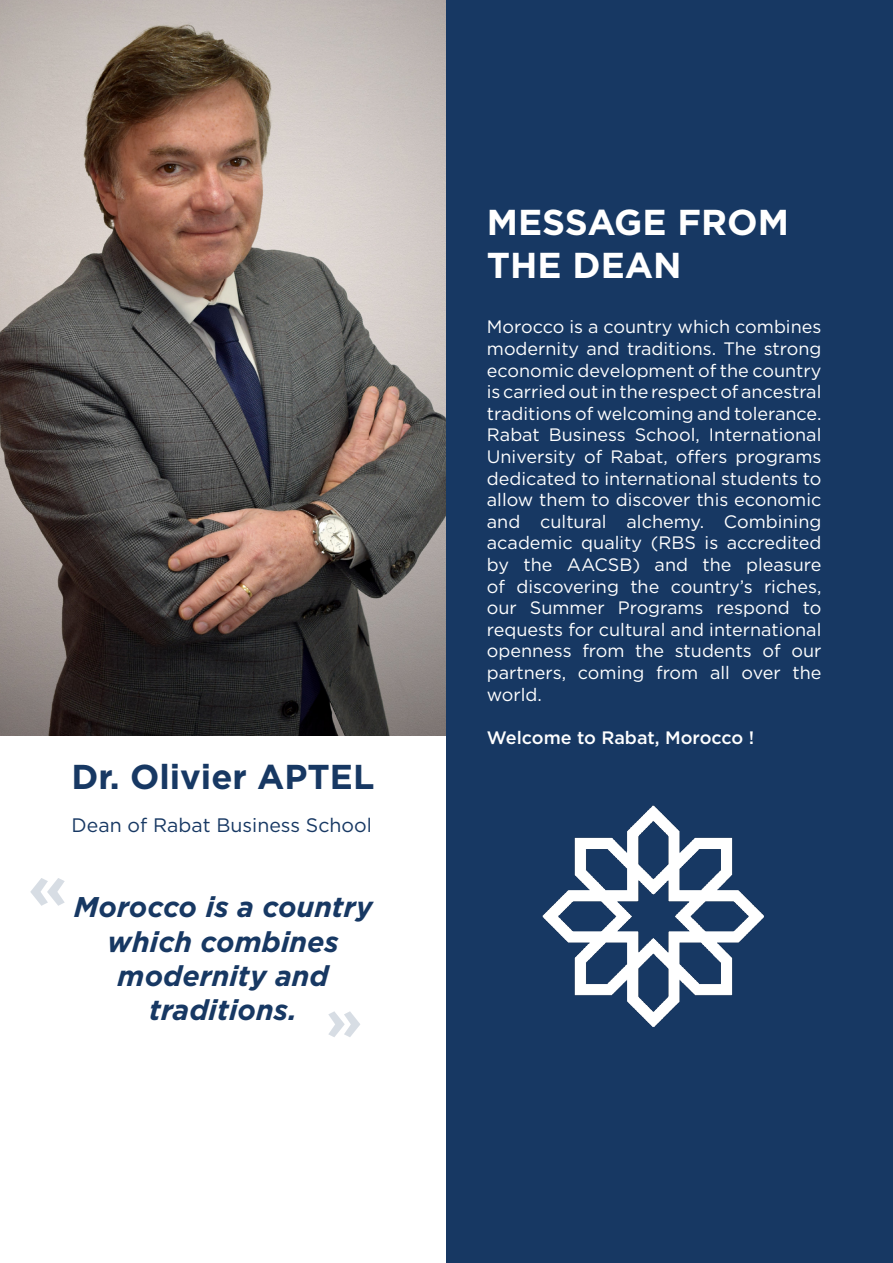
<style>
.page{position:relative;width:893px;height:1263px;background:#fff}
.page>*{position:absolute;margin:0;border:0;box-sizing:border-box;transform-origin:0 0}
.t1{font:700 61.8px "Gotham";color:#173863}
.t2{font:700 57.6px "Gotham";color:#173863}
.t3{font:700 36px/43.2px "Gotham";color:#fff}
.t4{font:700 34.5px "Gotham";color:#173863}
.t5{font:italic 700 28.5px/34.2px "Gotham";color:#173863;text-align:center}
.t6{font:19.5px "Gotham";color:#173863}
.t7{font:18px/21.6px "Gotham";color:#fff;text-align:justify}
.t8{font:500 18px "Gotham";color:#fff}
</style>
<div class="page">
<img style="left:0;top:0;width:446px;height:736px">
<div style="left:446px;top:0;width:447px;height:1263px;background:#173863"></div>
<img style="left:542px;top:805px;width:222px;height:222px">
<p class="t4" style="left:72px;top:754px;width:304px">Dr. Olivier APTEL</p>
<p class="t6" style="left:72px;top:813px;width:302px">Dean of Rabat Business School</p>
<h1 class="t1" style="left:28px;top:845px;width:41px">«</h1>
<p class="t5" style="left:74px;top:890px;width:300px">Morocco is a country which combines modernity and traditions.</p>
<h2 class="t2" style="left:363px;top:1067px;width:39px;rotate:-180deg">«</h2>
<p class="t3" style="left:487px;top:200px;width:304px">MESSAGE FROM<br>THE DEAN</p>
<p class="t7" style="left:487px;top:316px;width:336px">Morocco is a country which combines modernity and traditions. The strong economic development of the country is carried out in the respect of ancestral traditions of welcoming and tolerance.<br>Rabat Business School, International University of Rabat, offers programs dedicated to international students to allow them to discover this economic and cultural alchemy. Combining academic quality (RBS is accredited by the AACSB) and the pleasure of discovering the country’s riches, our Summer Programs respond to requests for cultural and international openness from the students of our partners, coming from all over the world.</p>
<p class="t8" style="left:487px;top:726px;width:269px">Welcome to Rabat, Morocco !</p>
</div>
